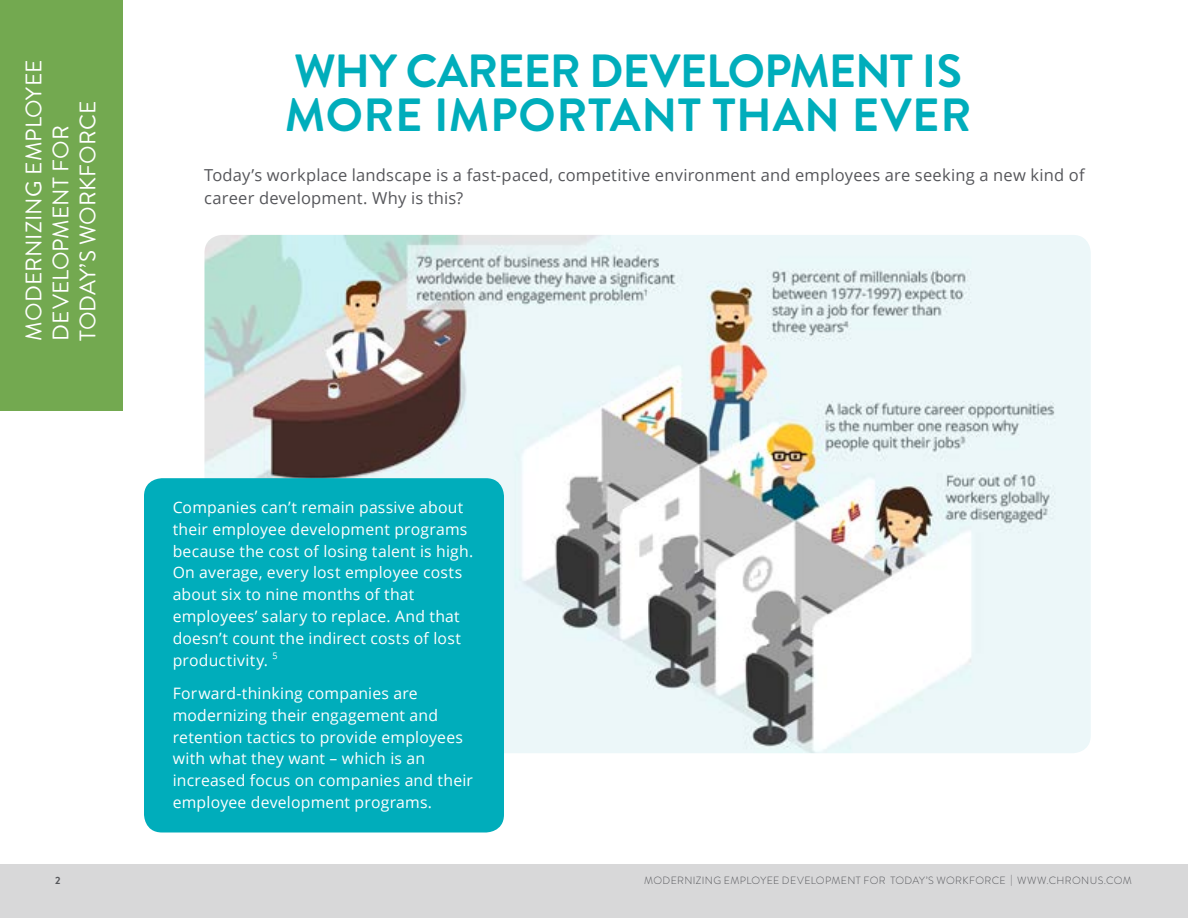
<style>
.page{position:relative;width:1188px;height:918px;background:#fff}
.page>*{position:absolute;margin:0;border:0;box-sizing:border-box;transform-origin:0 0}
.t1{font:700 46.5px/43.5px "Brandon Grotesque";color:#00adbb}
.t2{font:22.5px/27px "Brandon Grotesque";letter-spacing:.005em;color:#fff}
.t3{font:16.5px/22.5px "Open Sans";letter-spacing:.01em;color:#55565a}
.t4{font:15.75px/21.9px "Open Sans";letter-spacing:.015em;color:#fff}
.t5{font:300 10.5px "Brandon Grotesque";letter-spacing:.035em;color:#55565a}
.t6{font:700 10.5px "Brandon Grotesque";color:#55565a}
.t7{font:9px "Open Sans";color:#fff}
</style>
<div class="page">
<div style="left:0;top:864px;width:1188px;height:54px;background:#d8d8d9"></div>
<img style="left:204px;top:235px;width:887px;height:518px">
<div style="left:144px;top:478px;width:360px;height:354px;background:#00adbb;border-radius:18px"></div>
<div style="left:0;top:0;width:122px;height:411px;background:#73a950"></div>
<h2 class="t2" style="left:21px;top:341px;width:282px;rotate:-90deg">MODERNIZING EMPLOYEE<br>DEVELOPMENT FOR<br>TODAY’S WORKFORCE</h2>
<h1 class="t1" style="left:285px;top:50px;width:688px">WHY CAREER DEVELOPMENT IS<br>MORE IMPORTANT THAN EVER</h1>
<p class="t3" style="left:204px;top:164px;width:882px">Today’s workplace landscape is a fast-paced, competitive environment and employees are seeking a new kind of career development. Why is this?</p>
<p class="t4" style="left:173px;top:496px;width:302px">Companies can’t remain passive about their employee development programs because the cost of losing talent is high.<br>On average, every lost employee costs about six to nine months of that employees’ salary to replace. And that doesn’t count the indirect costs of lost productivity.</p>
<p class="t7" style="left:273px;top:649px;width:7px">5</p>
<p class="t4" style="left:173px;top:682px;width:302px">Forward-thinking companies are modernizing their engagement and retention tactics to provide employees with what they want – which is an increased focus on companies and their employee development programs.</p>
<p class="t6" style="left:55px;top:873px;width:7px">2</p>
<p class="t5" style="left:644px;top:874px;width:489px">MODERNIZING EMPLOYEE DEVELOPMENT FOR TODAY’S WORKFORCE | WWW.CHRONUS.COM</p>
</div>
